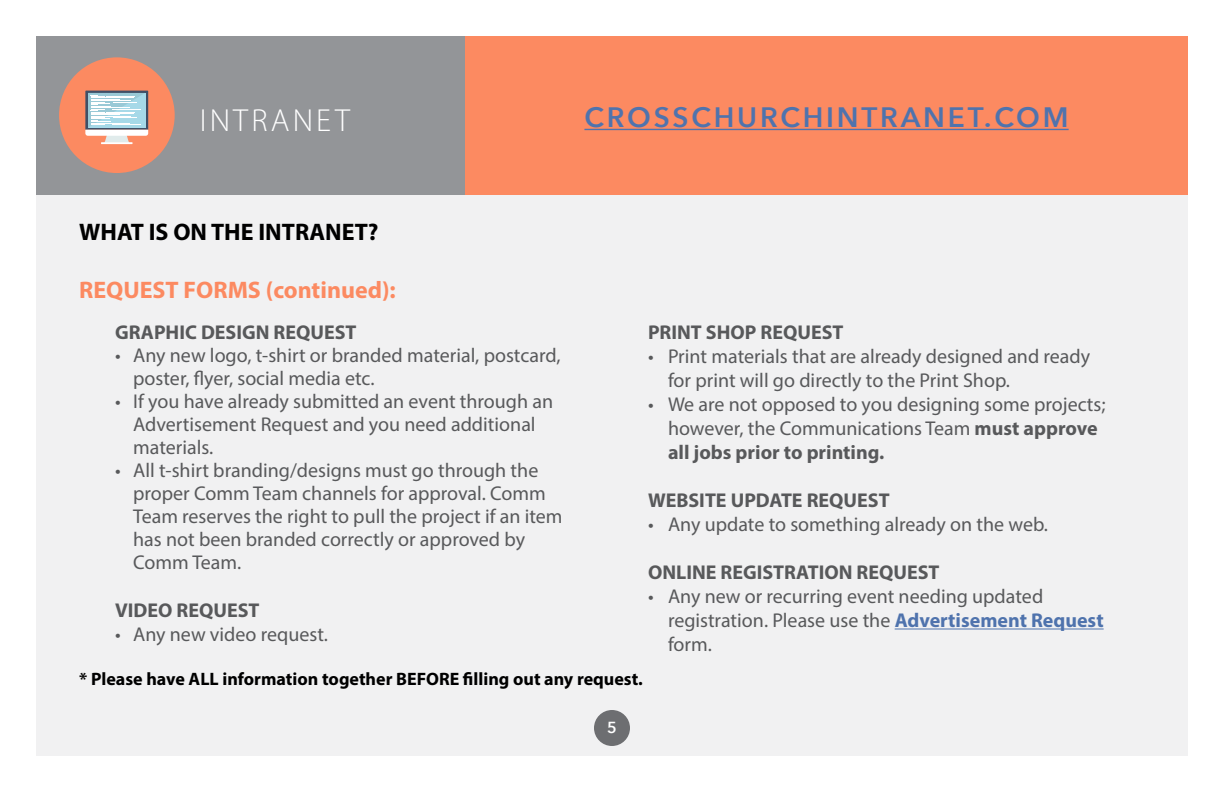
<style>
.page{position:relative;width:1224px;height:792px;background:#fff}
.page>*{position:absolute;margin:0;border:0;box-sizing:border-box;transform-origin:0 0}
.t1{font:300 32px "Myriad Pro";letter-spacing:.1em;color:#fff}
.t2{font:600 28px "Avenir Next";letter-spacing:.1em;color:#4f73ad}
.t3{font:700 24px "Myriad Pro";color:#fc8a61}
.t4{font:700 24px "Myriad Pro";color:#000}
.t5{font:20px/23px "Myriad Pro";color:#58595b}
.t6{font:700 20px "Myriad Pro";color:#58595b}
.t7{font:700 18px "Myriad Pro";color:#000}
.t8{font:600 16px "Avenir Next";color:#fff}
.s1{font-weight:700}
.s2{font-weight:700;color:#4f73ad}
</style>
<div class="page">
<div style="left:36px;top:36px;width:1152px;height:720px;background:#f1f1f2"></div>
<div style="left:36px;top:36px;width:429px;height:158px;background:#939598"></div>
<div style="left:59px;top:57px;width:116px;height:116px;background:#fc8a61;border-radius:50%"></div>
<hr style="left:101px;top:142px;width:32px;height:2px;background:#fff">
<svg style="left:85px;top:91px;width:63px;height:52px;background:#bfcbd0"></svg>
<div style="left:465px;top:36px;width:723px;height:158px;background:#fc8a61"></div>
<hr style="left:895px;top:628px;width:209px;height:1px;background:#4f73ad">
<div style="left:594px;top:710px;width:36px;height:36px;background:#6d6e71;border-radius:50%"></div>
<hr style="left:584px;top:129px;width:485px;height:1px;background:#4f73ad">
<h1 class="t1" style="left:200px;top:101px;width:152px">INTRANET</h1>
<h2 class="t2" style="left:584px;top:94px;width:486px">CROSSCHURCHINTRANET.COM</h2>
<p class="t4" style="left:79px;top:217px;width:301px">WHAT IS ON THE INTRANET?</p>
<p class="t3" style="left:79px;top:274px;width:318px">REQUEST FORMS (continued):</p>
<p class="t6" style="left:115px;top:319px;width:243px">GRAPHIC DESIGN REQUEST</p>
<p class="t5" style="left:133px;top:343px;width:429px;text-indent:-18px">• Any new logo, t-shirt or branded material, postcard, poster, flyer, social media etc.</p>
<p class="t5" style="left:133px;top:389px;width:422px;text-indent:-18px">• If you have already submitted an event through an<br>Advertisement Request and you need additional materials.</p>
<p class="t5" style="left:133px;top:458px;width:431px;text-indent:-18px">• All t-shirt branding/designs must go through the proper Comm Team channels for approval. Comm Team reserves the right to pull the project if an item has not been branded correctly or approved by Comm Team.</p>
<p class="t6" style="left:115px;top:597px;width:146px">VIDEO REQUEST</p>
<p class="t5" style="left:115px;top:622px;width:214px">• Any new video request.</p>
<p class="t6" style="left:648px;top:319px;width:197px">PRINT SHOP REQUEST</p>
<p class="t5" style="left:668px;top:344px;width:424px;line-height:24px;text-indent:-20px">• Print materials that are already designed and ready for print will go directly to the Print Shop.</p>
<p class="t5" style="left:668px;top:392px;width:439px;line-height:24px;text-indent:-20px">• We are not opposed to you designing some projects; however, the Communications Team <span class="s1">must approve all jobs prior to printing.</span></p>
<p class="t6" style="left:648px;top:487px;width:243px">WEBSITE UPDATE REQUEST</p>
<p class="t5" style="left:648px;top:512px;width:402px">• Any update to something already on the web.</p>
<p class="t6" style="left:648px;top:559px;width:293px">ONLINE REGISTRATION REQUEST</p>
<p class="t5" style="left:668px;top:584px;width:437px;line-height:24px;text-indent:-20px">• Any new or recurring event needing updated registration. Please use the <span class="s2">Advertisement Request </span>form.</p>
<p class="t7" style="left:79px;top:667px;width:565px">* Please have ALL information together BEFORE filling out any request.</p>
<p class="t8" style="left:607px;top:714px;width:11px">5</p>
</div>
